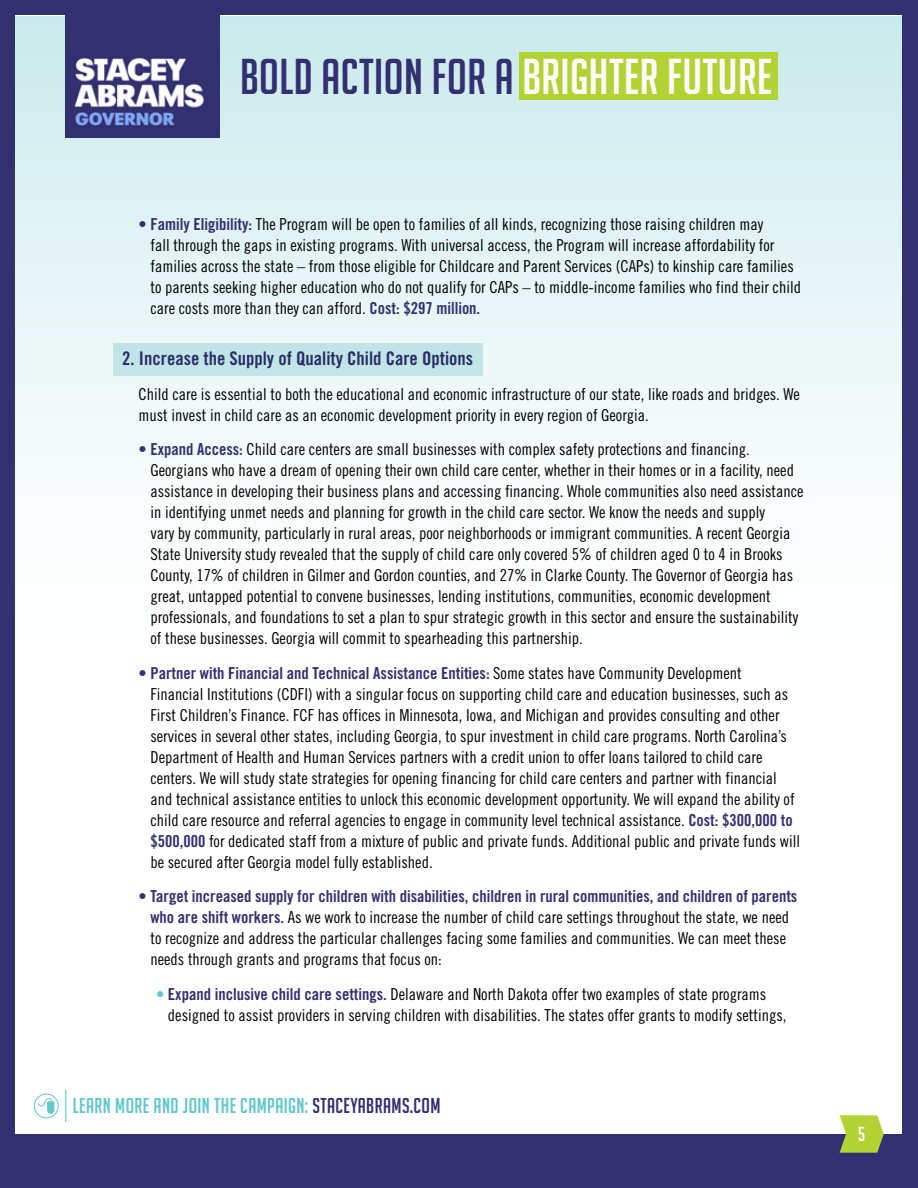
<style>
.page{position:relative;width:918px;height:1188px;background:#323070}
.page>*{position:absolute;margin:0;border:0;box-sizing:border-box;transform-origin:0 0}
.t1{font:49.05px "Big Noodle Titling";letter-spacing:.01em;color:#323070}
.t2{font:21px "Big Noodle Titling";letter-spacing:.02em;color:#62c7ce}
.t3{font:19.8px "Big Noodle Titling";color:#fff}
.t4{font:18.75px "Trade Gothic LT Std Bd Cn 20";color:#323070}
.t5{font:16.5px/21px "Trade Gothic LT Std Cn 18";color:#000}
.t6{font:16.5px "Trade Gothic LT Std Bd Cn 20";color:#323070}
.s1{color:#fff}
.s2{font-family:"Trade Gothic LT Std Bd Cn 20";color:#323070}
.s3{font-family:"Trade Gothic LT Std Cn 18";color:#000}
.s4{font-family:"Trade Gothic LT Std Bd Cn 20";color:#62c7ce}
.s5{color:#323070}
</style>
<div class="page">
<div style="left:16px;top:16px;width:886px;height:1118px;background:#fff"></div>
<div style="left:16px;top:16px;width:886px;height:690px;background:linear-gradient(to bottom,#ceebee,#fff)"></div>
<svg style="left:840px;top:1115px;width:44px;height:38px;background:#aec849"></svg>
<svg style="left:34px;top:1094px;width:25px;height:24px"></svg>
<hr style="left:65px;top:1090px;width:1px;height:32px;background:#62c7ce">
<img style="left:66px;top:16px;width:154px;height:122px">
<div style="left:519px;top:52px;width:259px;height:48px;background:#b3d235"></div>
<div style="left:113px;top:343px;width:370px;height:33px;background:#c1e5e6"></div>
<h1 class="t1" style="left:240px;top:50px;width:534px">BOLD ACTION FOR A <span class="s1">BRIGHTER FUTURE</span></h1>
<p class="t5" style="left:150px;top:214px;width:652px;text-indent:-12px"><span class="s2">• Family Eligibility:</span> The Program will be open to families of all kinds, recognizing those raising children may<br>fall through the gaps in existing programs. With universal access, the Program will increase affordability for families across the state – from those eligible for Childcare and Parent Services (CAPs) to kinship care families to parents seeking higher education who do not qualify for CAPs – to middle-income families who find their child care costs more than they can afford. <span class="s2">Cost: $297 million.</span></p>
<p class="t4" style="left:122px;top:347px;width:352px">2. Increase the Supply of Quality Child Care Options</p>
<p class="t5" style="left:139px;top:383px;width:663px">Child care is essential to both the educational and economic infrastructure of our state, like roads and bridges. We must invest in child care as an economic development priority in every region of Georgia.</p>
<p class="t5" style="left:150px;top:439px;width:655px;text-indent:-12px"><span class="s2">• Expand Access:</span> Child care centers are small businesses with complex safety protections and financing.<br>Georgians who have a dream of opening their own child care center, whether in their homes or in a facility, need assistance in developing their business plans and accessing financing. Whole communities also need assistance in identifying unmet needs and planning for growth in the child care sector. We know the needs and supply<br>vary by community, particularly in rural areas, poor neighborhoods or immigrant communities. A recent Georgia State University study revealed that the supply of child care only covered 5% of children aged 0 to 4 in Brooks County, 17% of children in Gilmer and Gordon counties, and 27% in Clarke County. The Governor of Georgia has great, untapped potential to convene businesses, lending institutions, communities, economic development professionals, and foundations to set a plan to spur strategic growth in this sector and ensure the sustainability of these businesses. Georgia will commit to spearheading this partnership.</p>
<p class="t6" style="left:139px;top:663px;width:605px">• Partner with Financial and Technical Assistance Entities: <span class="s3">Some states have Community Development</span></p>
<p class="t5" style="left:150px;top:683px;width:651px">Financial Institutions (CDFI) with a singular focus on supporting child care and education businesses, such as First Children’s Finance. FCF has offices in Minnesota, Iowa, and Michigan and provides consulting and other services in several other states, including Georgia, to spur investment in child care programs. North Carolina’s Department of Health and Human Services partners with a credit union to offer loans tailored to child care centers. We will study state strategies for opening financing for child care centers and partner with financial and technical assistance entities to unlock this economic development opportunity. We will expand the ability of child care resource and referral agencies to engage in community level technical assistance. <span class="s2">Cost: $300,000 to $500,000</span> for dedicated staff from a mixture of public and private funds. Additional public and private funds will be secured after Georgia model fully established.</p>
<p class="t6" style="left:139px;top:887px;width:660px">• Target increased supply for children with disabilities, children in rural communities, and children of parents</p>
<p class="t5" style="left:150px;top:907px;width:640px"><span class="s2">who are shift workers.</span> As we work to increase the number of child care settings throughout the state, we need to recognize and address the particular challenges facing some families and communities. We can meet these needs through grants and programs that focus on:</p>
<p class="t5" style="left:168px;top:983px;width:620px;text-indent:-12px"><span class="s4">•</span> <span class="s2">Expand inclusive child care settings.</span> Delaware and North Dakota offer two examples of state programs designed to assist providers in serving children with disabilities. The states offer grants to modify settings,</p>
<p class="t2" style="left:73px;top:1094px;width:369px">LEARN MORE AND JOIN THE CAMPAIGN: <span class="s5">STACEYABRAMS.COM</span></p>
<p class="t3" style="left:858px;top:1123px;width:9px">5</p>
</div>
